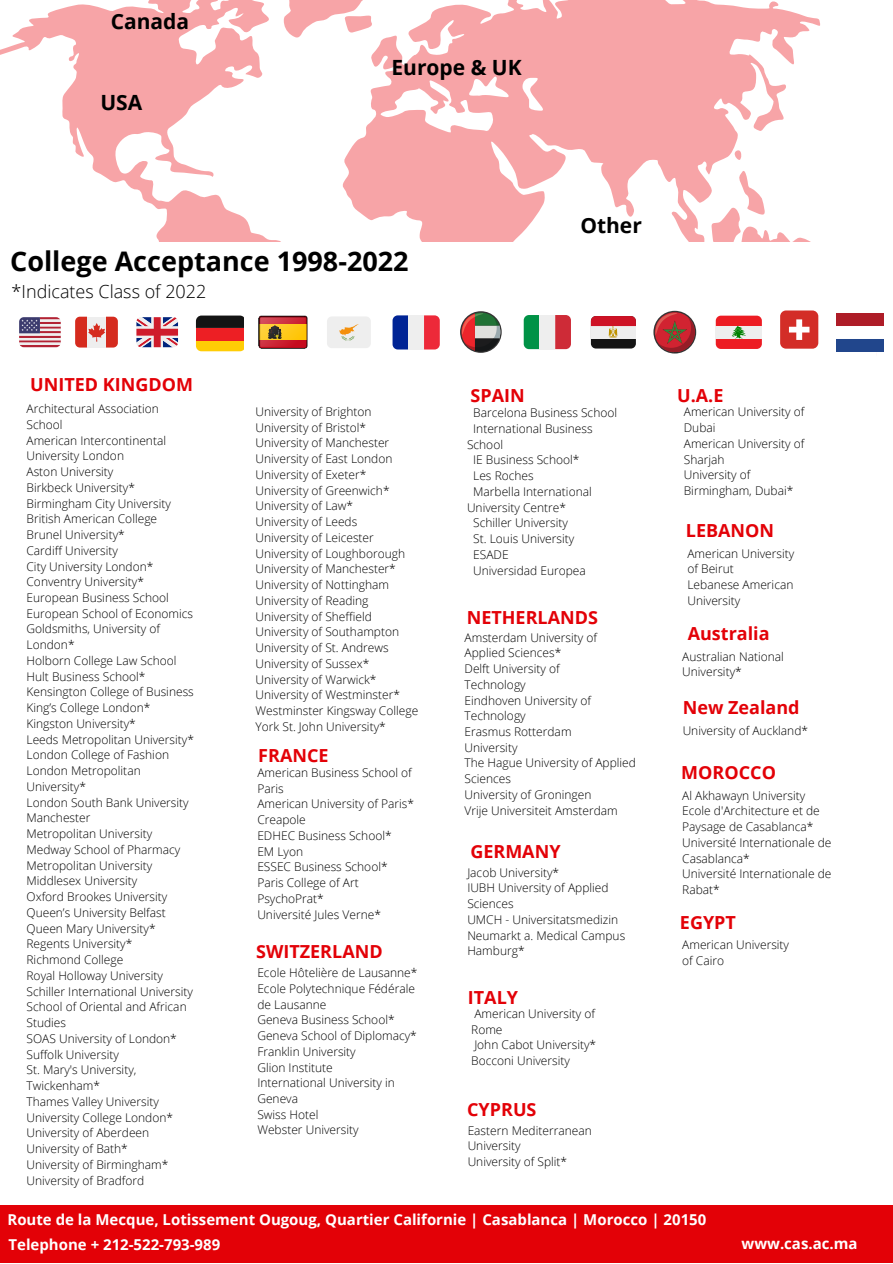
<style>
.page{position:relative;width:893px;height:1264px;background:#fff}
.page>*{position:absolute;margin:0;border:0;box-sizing:border-box;transform-origin:0 0}
.t1{font:700 27px "Open Sans";color:#000}
.t2{font:700 21px "Open Sans";color:#000}
.t3{font:700 18px "Open Sans";color:#e30107}
.t4{font:300 18px "Open Sans";color:#000}
.t5{font:700 15px/24.5px "Open Sans";color:#fff}
.t6{font:300 12px/15.8px "Open Sans";color:#000}
</style>
<div class="page">
<svg style="left:0;top:0;width:821px;height:242px"></svg>
<svg style="left:19px;top:317px;width:42px;height:30px"></svg>
<svg style="left:75px;top:317px;width:43px;height:30px"></svg>
<svg style="left:136px;top:317px;width:42px;height:30px"></svg>
<svg style="left:196px;top:340px;width:47px;height:11px"></svg>
<div style="left:196px;top:328px;width:47px;height:12px;background:#ed1f24"></div>
<svg style="left:196px;top:315px;width:47px;height:13px"></svg>
<img style="left:258px;top:315px;width:48px;height:32px">
<svg style="left:259px;top:316px;width:48px;height:32px;background:#c86628"></svg>
<div style="left:327px;top:316px;width:44px;height:32px;background:#eee;border-radius:5px"></div>
<svg style="left:339px;top:324px;width:19px;height:16px"></svg>
<svg style="left:424px;top:315px;width:16px;height:34px"></svg>
<svg style="left:392px;top:315px;width:16px;height:34px"></svg>
<div style="left:408px;top:315px;width:16px;height:34px;background:#eee"></div>
<svg style="left:460px;top:311px;width:41px;height:42px"></svg>
<svg style="left:461px;top:312px;width:39px;height:39px;background:#96766c"></svg>
<svg style="left:555px;top:315px;width:16px;height:34px"></svg>
<svg style="left:523px;top:315px;width:16px;height:34px"></svg>
<div style="left:539px;top:315px;width:16px;height:34px;background:#eee"></div>
<div style="left:591px;top:316px;width:45px;height:32px;background:#141414;border-radius:5px"></div>
<svg style="left:591px;top:316px;width:45px;height:22px"></svg>
<svg style="left:653px;top:311px;width:43px;height:42px"></svg>
<svg style="left:654px;top:312px;width:40px;height:40px"></svg>
<svg style="left:655px;top:313px;width:39px;height:39px;background:#b54649"></svg>
<div style="left:715px;top:316px;width:46px;height:33px;background:#ed1c23;border-radius:5px"></div>
<div style="left:715px;top:326px;width:46px;height:13px;background:#eee"></div>
<svg style="left:732px;top:326px;width:14px;height:13px"></svg>
<div style="left:780px;top:310px;width:38px;height:39px;background:#d32d27;border-radius:6px"></div>
<svg style="left:789px;top:319px;width:20px;height:21px"></svg>
<img style="left:836px;top:314px;width:47px;height:38px">
<div style="left:0;top:1204px;width:892px;height:58px;background:#e30107"></div>
<h2 class="t2" style="left:111px;top:7px;width:80px">Canada</h2>
<h2 class="t2" style="left:100px;top:87px;width:43px">USA</h2>
<h2 class="t2" style="left:391px;top:53px;width:132px">Europe &amp; UK</h2>
<h1 class="t1" style="left:10px;top:242px;width:400px">College Acceptance 1998-2022</h1>
<h3 class="t4" style="left:12px;top:279px;width:196px">*Indicates Class of 2022</h3>
<h3 class="t3" style="left:30px;top:372px;width:164px">UNITED KINGDOM</h3>
<p class="t6" style="left:27px;top:400px;width:169px">Architectural Association<br>School<br>American Intercontinental<br>University London<br>Aston University<br>Birkbeck University*<br>Birmingham City University<br>British American College<br>Brunel University*<br>Cardiff University<br>City University London*<br>Conventry University*<br>European Business School<br>European School of Economics<br>Goldsmiths, University of<br>London*<br>Holborn College Law School<br>Hult Business School*<br>Kensington College of Business<br>King’s College London*<br>Kingston University*<br>Leeds Metropolitan University*<br>London College of Fashion<br>London Metropolitan<br>University*<br>London South Bank University<br>Manchester<br>Metropolitan University<br>Medway School of Pharmacy<br>Metropolitan University<br>Middlesex University<br>Oxford Brookes University<br>Queen’s University Belfast<br>Queen Mary University*<br>Regents University*<br>Richmond College<br>Royal Holloway University<br>Schiller International University<br>School of Oriental and African<br>Studies<br>SOAS University of London*<br>Suffolk University<br>St. Mary's University,<br>Twickenham*<br>Thames Valley University<br>University College London*<br>University of Aberdeen<br>University of Bath*<br>University of Birmingham*<br>University of Bradford</p>
<p class="t6" style="left:255px;top:403px;width:164px">University of Brighton<br>University of Bristol*<br>University of Manchester<br>University of East London<br>University of Exeter*<br>University of Greenwich*<br>University of Law*<br>University of Leeds<br>University of Leicester<br>University of Loughborough<br>University of Manchester*<br>University of Nottingham<br>University of Reading<br>University of Sheffield<br>University of Southampton<br>University of St. Andrews<br>University of Sussex*<br>University of Warwick*<br>University of Westminster*<br>Westminster Kingsway College<br>York St. John University*</p>
<h3 class="t3" style="left:258px;top:742px;width:72px">FRANCE</h3>
<p class="t6" style="left:257px;top:764px;width:158px">American Business School of<br>Paris<br>American University of Paris*<br>Creapole<br>EDHEC Business School*<br>EM Lyon<br>ESSEC Business School*<br>Paris College of Art<br>PsychoPrat*<br>Université Jules Verne*</p>
<h3 class="t3" style="left:256px;top:938px;width:128px">SWITZERLAND</h3>
<p class="t6" style="left:257px;top:964px;width:161px">Ecole Hôtelière de Lausanne*<br>Ecole Polytechnique Fédérale de Lausanne<br>Geneva Business School*<br>Geneva School of Diplomacy*<br>Franklin University<br>Glion Institute<br>International University in<br>Geneva<br>Swiss Hotel<br>Webster University</p>
<h2 class="t2" style="left:580px;top:210px;width:63px">Other</h2>
<h3 class="t3" style="left:470px;top:383px;width:56px">SPAIN</h3>
<p class="t6" style="left:473px;top:404px;width:145px">Barcelona Business School</p>
<p class="t6" style="left:473px;top:420px;width:121px">International Business</p>
<p class="t6" style="left:467px;top:436px;width:38px">School</p>
<p class="t6" style="left:473px;top:452px;width:108px">IE Business School*</p>
<p class="t6" style="left:473px;top:467px;width:62px">Les Roches</p>
<p class="t6" style="left:473px;top:483px;width:120px">Marbella International</p>
<p class="t6" style="left:467px;top:499px;width:100px">University Centre*</p>
<p class="t6" style="left:473px;top:515px;width:96px">Schiller University</p>
<p class="t6" style="left:473px;top:530px;width:103px">St. Louis University</p>
<p class="t6" style="left:473px;top:546px;width:37px">ESADE</p>
<p class="t6" style="left:473px;top:562px;width:114px">Universidad Europea</p>
<h3 class="t3" style="left:466px;top:605px;width:133px">NETHERLANDS</h3>
<p class="t6" style="left:464px;top:629px;width:173px">Amsterdam University of<br>Applied Sciences*<br>Delft University of<br>Technology<br>Eindhoven University of<br>Technology<br>Erasmus Rotterdam<br>University<br>The Hague University of Applied<br>Sciences<br>University of Groningen<br>Vrije Universiteit Amsterdam</p>
<h3 class="t3" style="left:470px;top:839px;width:92px">GERMANY</h3>
<p class="t6" style="left:467px;top:864px;width:159px">Jacob University*<br>IUBH University of Applied<br>Sciences<br>UMCH - Universitatsmedizin<br>Neumarkt a. Medical Campus<br>Hamburg*</p>
<h3 class="t3" style="left:468px;top:984px;width:52px">ITALY</h3>
<p class="t6" style="left:471px;top:1005px;width:126px">American University of<br>Rome<br>John Cabot University*<br>Bocconi University</p>
<h3 class="t3" style="left:467px;top:1096px;width:71px">CYPRUS</h3>
<p class="t6" style="left:467px;top:1121px;width:126px">Eastern Mediterranean<br>University<br>University of Split*</p>
<h3 class="t3" style="left:677px;top:383px;width:48px">U.A.E</h3>
<p class="t6" style="left:683px;top:404px;width:122px">American University of<br>Dubai<br>American University of<br>Sharjah<br>University of<br>Birmingham, Dubai*</p>
<h3 class="t3" style="left:685px;top:518px;width:90px">LEBANON</h3>
<p class="t6" style="left:687px;top:545px;width:108px">American University of Beirut<br>Lebanese American<br>University</p>
<h3 class="t3" style="left:687px;top:620px;width:83px">Australia</h3>
<p class="t6" style="left:682px;top:648px;width:103px">Australian National<br>University*</p>
<h3 class="t3" style="left:682px;top:695px;width:118px">New Zealand</h3>
<p class="t6" style="left:682px;top:722px;width:127px">University of Auckland*</p>
<h3 class="t3" style="left:681px;top:759px;width:96px">MOROCCO</h3>
<p class="t6" style="left:682px;top:787px;width:151px">Al Akhawayn University<br>Ecole d'Architecture et de<br>Paysage de Casablanca*<br>Université Internationale de<br>Casablanca*<br>Université Internationale de<br>Rabat*</p>
<h3 class="t3" style="left:680px;top:910px;width:58px">EGYPT</h3>
<p class="t6" style="left:682px;top:936px;width:108px">American University of Cairo</p>
<p class="t5" style="left:7px;top:1207px;width:700px">Route de la Mecque, Lotissement Ougoug, Quartier Californie | Casablanca | Morocco | 20150<br>Telephone + 212-522-793-989</p>
<p class="t5" style="left:741px;top:1230px;width:117px">www.cas.ac.ma</p>
</div>
